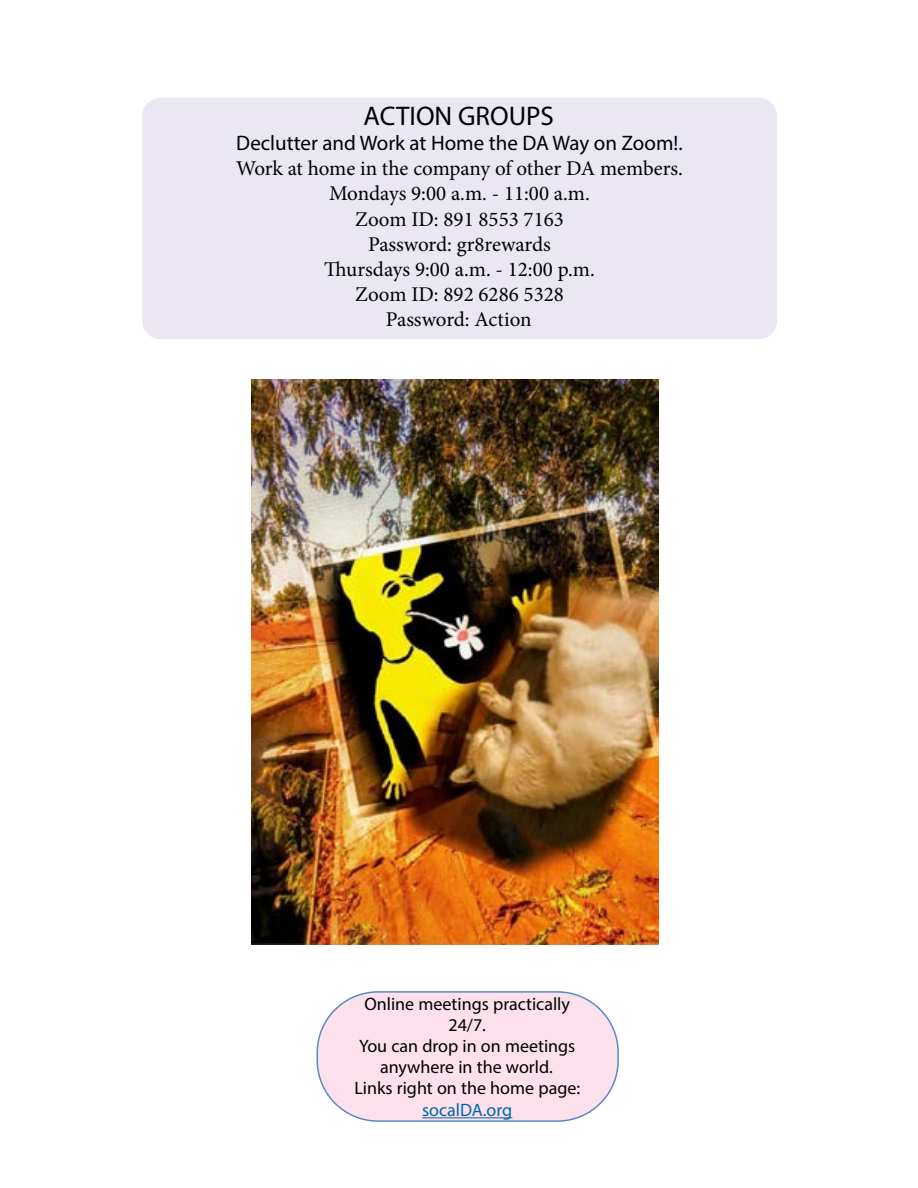
<style>
.page{position:relative;width:918px;height:1188px;background:#fff}
.page>*{position:absolute;margin:0;border:0;box-sizing:border-box;transform-origin:0 0}
.t1{font:27px "Myriad Pro";color:#000}
.t2{font:21px/25.2px "Minion Pro";color:#000;text-align:center}
.t3{font:21px "Myriad Pro";color:#000}
.t4{font:18px/21px "Myriad Pro";color:#000;text-align:center}
.t5{font:18px "Myriad Pro";color:#0066a6}
</style>
<div class="page">
<div style="left:142px;top:98px;width:635px;height:241px;background:#eae7f3;border-radius:18px"></div>
<div style="left:317px;top:992px;width:301px;height:129px;background:#fce1ed;border-radius:61px"></div>
<hr style="left:422px;top:1117px;width:90px;height:1px;background:#0066a6">
<div style="left:316px;top:991px;width:303px;height:131px;border:2px solid #5989c7;border-radius:61px"></div>
<img style="left:252px;top:379px;width:406px;height:565px">
<p class="t1" style="left:364px;top:99px;width:192px">ACTION GROUPS</p>
<p class="t3" style="left:236px;top:130px;width:448px">Declutter and Work at Home the DA Way on Zoom!.</p>
<p class="t2" style="left:236px;top:156px;width:448px">Work at home in the company of other DA members.<br>Mondays 9:00 a.m. - 11:00 a.m.<br>Zoom ID: 891 8553 7163<br>Password: gr8rewards<br>Thursdays 9:00 a.m. - 12:00 p.m.<br>Zoom ID: 892 6286 5328<br>Password: Action</p>
<p class="t4" style="left:354px;top:994px;width:227px">Online meetings practically<br>24/7.<br>You can drop in on meetings anywhere in the world.<br>Links right on the home page:</p>
<p class="t5" style="left:422px;top:1099px;width:92px">socalDA.org</p>
</div>
